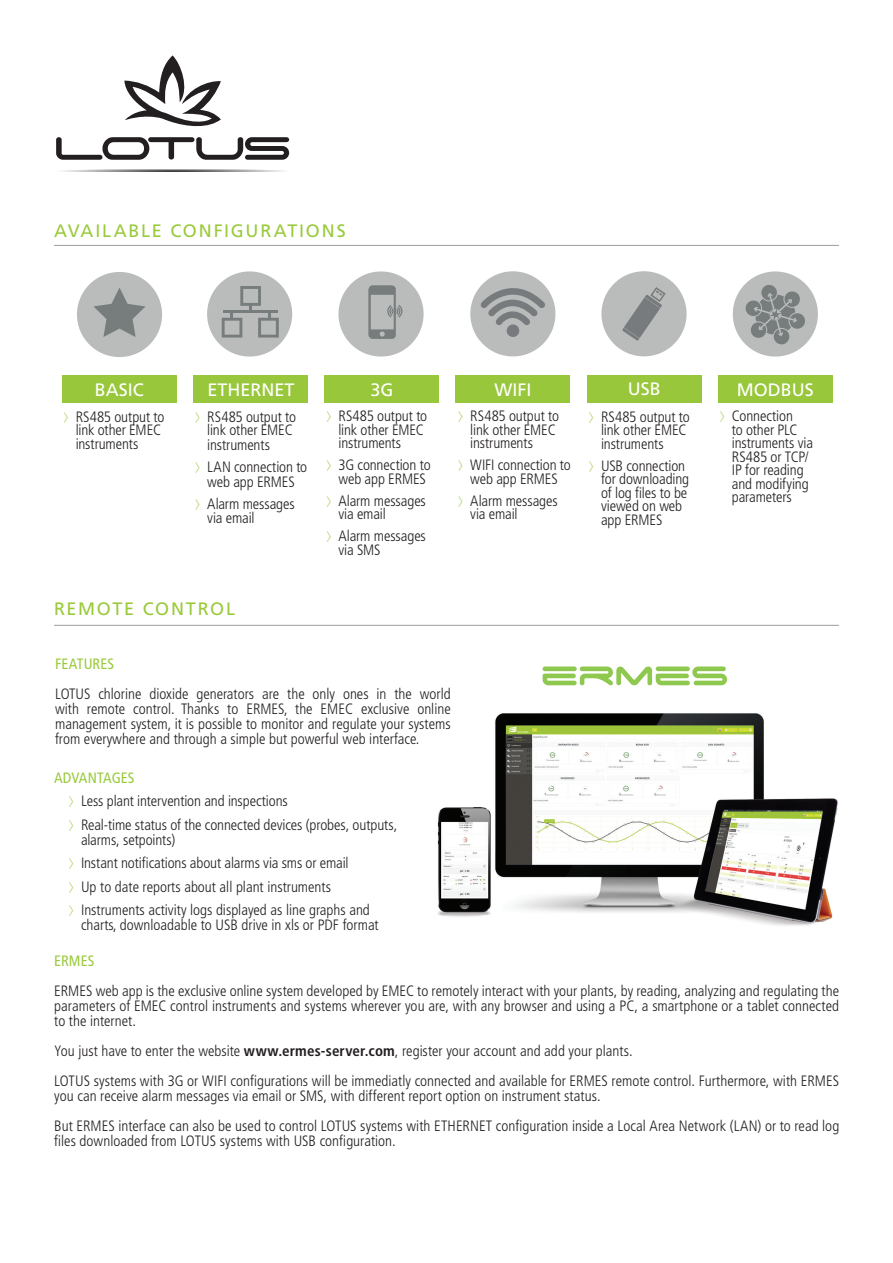
<style>
.page{position:relative;width:893px;height:1263px;background:#fff}
.page>*{position:absolute;margin:0;border:0;box-sizing:border-box;transform-origin:0 0}
.t1{font:18px "Frutiger LT Std";letter-spacing:.1em;color:#99ca3b}
.t2{font:18px "Frutiger LT Std";color:#fff}
.t3{font:300 condensed 15px/13.5px "Frutiger LT Std";color:#231f20}
.t4{font:condensed 15px "Frutiger LT Std";letter-spacing:.005em;color:#99ca3b}
.s1{font-family:"Apple Gothic";font-weight:400;font-stretch:normal;font-size:12px;color:#99ca3b}
.s2{font-weight:400;color:#99ca3b}
.s3{font-weight:700}
</style>
<div class="page">
<div style="left:77px;top:272px;width:85px;height:85px;background:#babcbc;border-radius:50%"></div>
<svg style="left:93px;top:288px;width:53px;height:49px"></svg>
<div style="left:62px;top:375px;width:115px;height:27px;background:#99c73b"></div>
<div style="left:207px;top:271px;width:85px;height:86px;background:#babcbc;border-radius:50%"></div>
<svg style="left:222px;top:286px;width:57px;height:52px"></svg>
<div style="left:193px;top:375px;width:115px;height:27px;background:#99c73b"></div>
<div style="left:338px;top:271px;width:86px;height:86px;background:#babcbc;border-radius:50%"></div>
<svg style="left:368px;top:285px;width:34px;height:54px"></svg>
<div style="left:324px;top:375px;width:115px;height:27px;background:#99c73b"></div>
<div style="left:733px;top:271px;width:85px;height:86px;background:#babcbc;border-radius:50%"></div>
<svg style="left:745px;top:285px;width:60px;height:60px"></svg>
<div style="left:718px;top:375px;width:114px;height:27px;background:#99c73b"></div>
<hr style="left:54px;top:245px;width:785px;height:1px;background:#9c9d9c">
<div style="left:455px;top:375px;width:115px;height:27px;background:#99c73b"></div>
<div style="left:470px;top:271px;width:85px;height:85px;background:#babcbc;border-radius:50%"></div>
<svg style="left:480px;top:288px;width:65px;height:49px"></svg>
<div style="left:587px;top:375px;width:114px;height:27px;background:#99c73b"></div>
<div style="left:601px;top:271px;width:86px;height:85px;background:#babcbc;border-radius:50%"></div>
<svg style="left:622px;top:287px;width:44px;height:54px"></svg>
<img style="left:437px;top:713px;width:401px;height:213px">
<svg style="left:542px;top:666px;width:185px;height:20px"></svg>
<hr style="left:54px;top:625px;width:785px;height:1px;background:#9c9d9c">
<svg style="left:56px;top:137px;width:233px;height:23px"></svg>
<svg style="left:124px;top:55px;width:97px;height:72px"></svg>
<svg style="left:64px;top:170px;width:218px;height:1px"></svg>
<p class="t1" style="left:54px;top:220px;width:293px">AVAILABLE CONFIGURATIONS</p>
<p class="t2" style="left:628px;top:378px;width:34px">USB</p>
<p class="t3" style="left:601px;top:410px;width:90px;text-indent:-13px"><span class="s1">&gt;</span> RS485 output to link other EMEC instruments</p>
<p class="t3" style="left:601px;top:459px;width:90px;text-indent:-13px"><span class="s1">&gt;</span> USB connection for downloading of log files to be viewed on web app ERMES</p>
<p class="t2" style="left:95px;top:379px;width:50px">BASIC</p>
<p class="t2" style="left:207px;top:379px;width:89px">ETHERNET</p>
<p class="t2" style="left:370px;top:379px;width:25px">3G</p>
<p class="t2" style="left:494px;top:379px;width:39px">WIFI</p>
<p class="t2" style="left:737px;top:379px;width:78px">MODBUS</p>
<p class="t3" style="left:470px;top:410px;width:90px;text-indent:-13px"><span class="s1">&gt;</span> RS485 output to link other EMEC instruments</p>
<p class="t3" style="left:458px;top:459px;width:115px;text-align:center"><span class="s1">&gt;</span> WIFI connection to web app ERMES</p>
<p class="t3" style="left:470px;top:494px;width:89px;text-indent:-13px"><span class="s1">&gt;</span> Alarm messages via email</p>
<p class="t3" style="left:732px;top:410px;width:83px;text-indent:-13px"><span class="s1">&gt;</span> Connection<br>to other PLC instruments via<br>RS485 or TCP/<br>IP for reading and modifying parameters</p>
<p class="t3" style="left:338px;top:410px;width:90px;text-indent:-13px"><span class="s1">&gt;</span> RS485 output to link other EMEC instruments</p>
<p class="t3" style="left:326px;top:459px;width:106px;text-align:center"><span class="s1">&gt;</span> 3G connection to web app ERMES</p>
<p class="t3" style="left:338px;top:494px;width:89px;text-indent:-13px"><span class="s1">&gt;</span> Alarm messages via email</p>
<p class="t3" style="left:338px;top:530px;width:89px;text-indent:-13px"><span class="s1">&gt;</span> Alarm messages via SMS</p>
<p class="t3" style="left:76px;top:410px;width:90px;text-indent:-13px"><span class="s1">&gt;</span> RS485 output to link other EMEC instruments</p>
<p class="t3" style="left:195px;top:410px;width:103px;text-align:right"><span class="s1">&gt;</span> RS485 output to link other EMEC</p>
<p class="t3" style="left:195px;top:434px;width:114px;line-height:22px;text-indent:13px">instruments<br><span class="s1">&gt;</span> LAN connection to</p>
<p class="t3" style="left:195px;top:471px;width:102px;line-height:22px;text-align:right">web app ERMES<br><span class="s1">&gt;</span> Alarm messages</p>
<p class="t3" style="left:207px;top:511px;width:49px">via email</p>
<p class="t1" style="left:54px;top:598px;width:183px">REMOTE CONTROL</p>
<p class="t4" style="left:55px;top:655px;width:61px">FEATURES</p>
<p class="t3" style="left:55px;top:687px;width:397px;line-height:15px;text-align:justify">LOTUS chlorine dioxide generators are the only ones in the world with remote control. Thanks to ERMES, the EMEC exclusive online management system, it is possible to monitor and regulate your systems from everywhere and through a simple but powerful web interface.</p>
<p class="t3" style="left:68px;top:766px;width:331px;line-height:23.5px;text-indent:-14px"><span class="s2">ADVANTAGES<br></span><span class="s1">&gt;</span> Less plant intervention and inspections<br><span class="s1">&gt;</span> Real-time status of the connected devices (probes, outputs,</p>
<p class="t3" style="left:68px;top:828px;width:303px;line-height:23.5px;text-indent:13px">alarms, setpoints)<br><span class="s1">&gt;</span> Instant notifications about alarms via sms or email<br><span class="s1">&gt;</span> Up to date reports about all plant instruments<br><span class="s1">&gt;</span> Instruments activity logs displayed as line graphs and</p>
<p class="t3" style="left:81px;top:919px;width:299px">charts, downloadable to USB drive in xls or PDF format</p>
<p class="t4" style="left:54px;top:952px;width:42px">ERMES</p>
<p class="t3" style="left:54px;top:984px;width:786px;line-height:15px;text-align:justify">ERMES web app is the exclusive online system developed by EMEC to remotely interact with your plants, by reading, analyzing and regulating the parameters of EMEC control instruments and systems wherever you are, with any browser and using a PC, a smartphone or a tablet connected to the internet.</p>
<p class="t3" style="left:54px;top:1036px;width:786px;line-height:30px">You just have to enter the website <span class="s3">www.ermes-server.com</span>, register your account and add your plants.<br>LOTUS systems with 3G or WIFI configurations will be immediatly connected and available for ERMES remote control. Furthermore, with ERMES</p>
<p class="t3" style="left:54px;top:1081px;width:787px;line-height:30px">you can receive alarm messages via email or SMS, with different report option on instrument status.<br>But ERMES interface can also be used to control LOTUS systems with ETHERNET configuration inside a Local Area Network (LAN) or to read log</p>
<p class="t3" style="left:54px;top:1135px;width:343px">files downloaded from LOTUS systems with USB configuration.</p>
</div>
